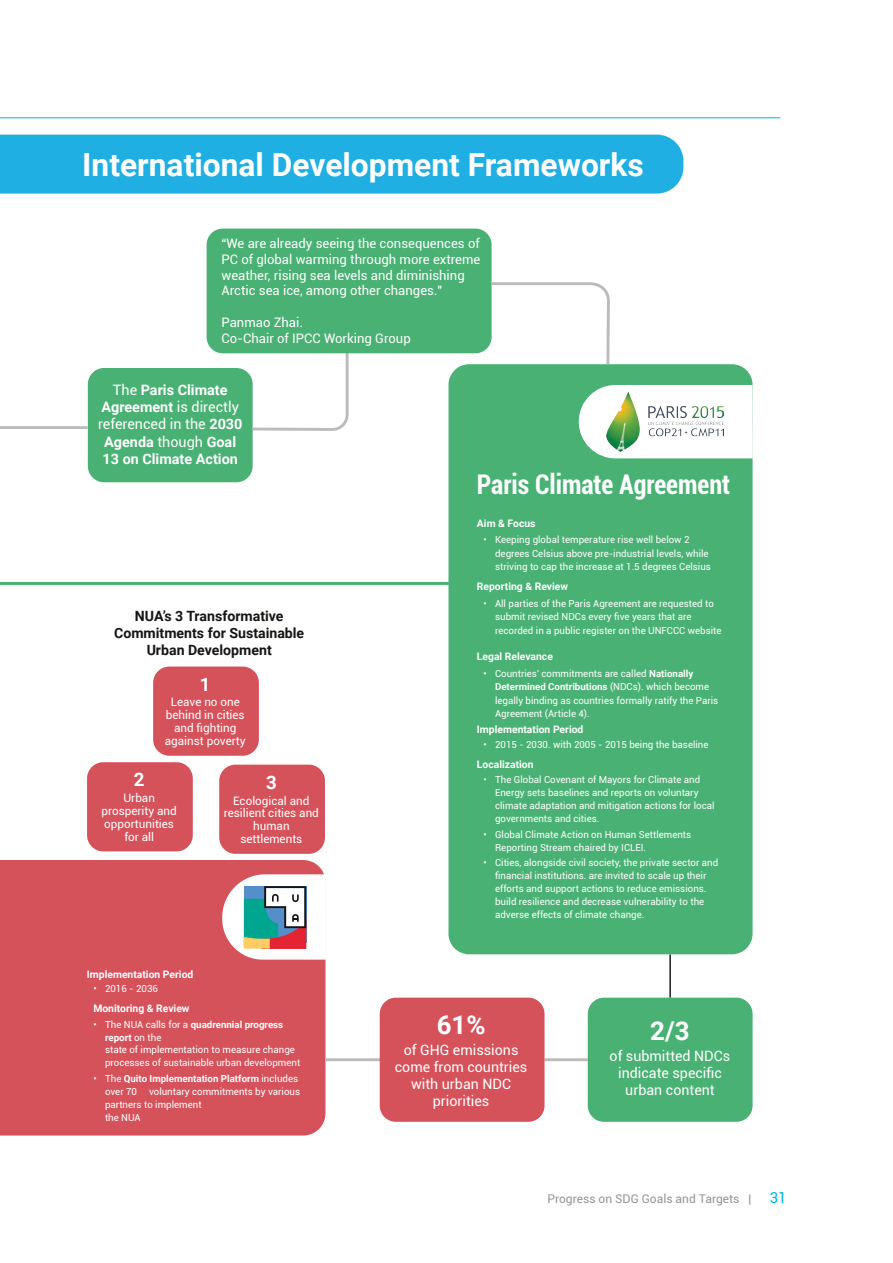
<style>
.page{position:relative;width:893px;height:1263px;background:#fff}
.page>*{position:absolute;margin:0;border:0;box-sizing:border-box;transform-origin:0 0}
.t1{font:700 31.8px "Roboto";color:#fff}
.t2{font:700 condensed 27.15px "Roboto";color:#fff;scale:.96 1}
.t3{font:700 25.95px "Roboto";color:#fff}
.t4{font:700 18.6px "Roboto";color:#fff}
.t5{font:700 14.4px/17.2px "Roboto";color:#fff;text-align:center}
.t6{font:14.25px/17.1px "Roboto";color:#fff;text-align:center}
.t7{font:700 14.1px/16.8px "Roboto";color:#151613;text-align:center}
.t8{font:13.05px/15.8px "Roboto";color:#fff}
.t9{font:12px "Roboto";color:#939598}
.t10{font:11.7px/12.9px "Roboto";color:#fff;text-align:center}
.t11{font:700 10.35px "Roboto";color:#fff}
.t12{font:9.75px/12.9px "Roboto";color:#fff}
.s1{font-weight:400}
.s2{font-weight:700}
.s3{font-size:15px;color:#00b2e3}
</style>
<div class="page">
<hr style="left:0;top:117px;width:780px;height:1px;background:#03b2e3">
<div style="left:0;top:135px;width:683px;height:59px;background:#1fafe3"></div>
<div style="left:88px;top:368px;width:165px;height:114px;background:#49b173;border-radius:16px"></div>
<svg style="left:249px;top:353px;width:101px;height:79px"></svg>
<hr style="left:0;top:426px;width:88px;height:3px;background:#bdbbba">
<div style="left:448px;top:364px;width:305px;height:590px;background:#49b173;border-radius:21px"></div>
<svg style="left:579px;top:385px;width:174px;height:73px;background:#ecf6f0"></svg>
<img style="left:607px;top:392px;width:116px;height:59px">
<div style="left:0;top:860px;width:325px;height:275px;background:#d5525b"></div>
<div style="left:207px;top:229px;width:285px;height:124px;background:#49b173;border-radius:16px"></div>
<svg style="left:488px;top:281px;width:123px;height:84px"></svg>
<hr style="left:544px;top:1058px;width:44px;height:3px;background:#bdbbba">
<hr style="left:325px;top:1058px;width:65px;height:3px;background:#bdbbba">
<hr style="left:669px;top:954px;width:2px;height:44px;background:#151613">
<div style="left:588px;top:998px;width:165px;height:124px;background:#49b173;border-radius:16px"></div>
<div style="left:380px;top:998px;width:164px;height:124px;background:#d5525b;border-radius:16px"></div>
<div style="left:153px;top:666px;width:106px;height:90px;background:#d5525b;border-radius:16px"></div>
<div style="left:87px;top:762px;width:106px;height:89px;background:#d5525b;border-radius:16px"></div>
<div style="left:219px;top:765px;width:106px;height:89px;background:#d5525b;border-radius:16px"></div>
<svg style="left:222px;top:874px;width:104px;height:121px"></svg>
<hr style="left:0;top:582px;width:449px;height:3px;background:#49b173">
<p class="t1" style="left:82px;top:142px;width:563px">International Development Frameworks</p>
<p class="t8" style="left:222px;top:235px;width:260px">“We are already seeing the consequences of PC of global warming through more extreme weather, rising sea levels and diminishing Arctic sea ice, among other changes."</p>
<p class="t8" style="left:222px;top:314px;width:191px">Panmao Zhai.<br>Co-Chair of IPCC Working Group</p>
<p class="t5" style="left:98px;top:380px;width:146px"><span class="s1">The</span> Paris Climate<br>Agreement <span class="s1">is directly referenced in the</span> 2030<br>Agenda <span class="s1">though</span> Goal<br>13 on Climate Action</p>
<p class="t7" style="left:114px;top:607px;width:192px">NUA’s 3 Transformative<br>Commitments for Sustainable<br>Urban Development</p>
<p class="t4" style="left:200px;top:671px;width:12px">1</p>
<p class="t10" style="left:165px;top:695px;width:82px">Leave no one behind in cities and fighting against poverty</p>
<p class="t4" style="left:134px;top:767px;width:12px">2</p>
<p class="t10" style="left:102px;top:791px;width:77px">Urban prosperity and opportunities for all</p>
<p class="t4" style="left:266px;top:769px;width:12px">3</p>
<p class="t10" style="left:224px;top:793px;width:97px">Ecological and resilient cities and human settlements</p>
<p class="t11" style="left:87px;top:967px;width:108px">Implementation Period</p>
<p class="t12" style="left:93px;top:982px;width:66px">• 2016 - 2036</p>
<p class="t11" style="left:93px;top:1001px;width:98px">Monitoring &amp; Review</p>
<p class="t12" style="left:105px;top:1017px;width:197px;text-indent:-12px">• The NUA calls for a <span class="s2">quadrennial progress report</span> on the<br>state of implementation to measure change processes of sustainable urban development</p>
<p class="t12" style="left:105px;top:1072px;width:197px;text-indent:-12px">• The <span class="s2">Quito Implementation Platform</span> includes over 70 voluntary commitments by various partners to implement<br>the NUA</p>
<p class="t2" style="left:477px;top:465px;width:265px">Paris Climate Agreement</p>
<p class="t11" style="left:477px;top:516px;width:60px">Aim &amp; Focus</p>
<p class="t12" style="left:495px;top:532px;width:217px;line-height:13.6px;text-indent:-12px">• Keeping global temperature rise well below 2 degrees Celsius above pre-industrial levels, while striving to cap the increase at 1.5 degrees Celsius</p>
<p class="t11" style="left:477px;top:579px;width:93px">Reporting &amp; Review</p>
<p class="t12" style="left:495px;top:596px;width:228px;line-height:13.6px;text-indent:-12px">• All parties of the Paris Agreement are requested to submit revised NDCs every five years that are recorded in a public register on the UNFCCC website</p>
<p class="t11" style="left:477px;top:649px;width:77px">Legal Relevance</p>
<p class="t12" style="left:495px;top:666px;width:225px;line-height:13.6px;text-indent:-12px">• Countries' commitments are called <span class="s2">Nationally Determined Contributions</span> (NDCs). which become legally binding as countries formally ratify the Paris Agreement (Article 4).</p>
<p class="t11" style="left:477px;top:722px;width:108px">Implementation Period</p>
<p class="t12" style="left:483px;top:738px;width:227px">• 2015 - 2030. with 2005 - 2015 being the baseline</p>
<p class="t11" style="left:477px;top:757px;width:58px">Localization</p>
<p class="t12" style="left:495px;top:773px;width:221px;text-indent:-12px">• The Global Covenant of Mayors for Climate and Energy sets baselines and reports on voluntary climate adaptation and mitigation actions for local governments and cities.</p>
<p class="t12" style="left:495px;top:827px;width:198px;text-indent:-12px">• Global Climate Action on Human Settlements<br>Reporting Stream chaired by ICLEI.</p>
<p class="t12" style="left:495px;top:856px;width:225px;text-indent:-12px">• Cities, alongside civil society, the private sector and financial institutions. are invited to scale up their efforts and support actions to reduce emissions. build resilience and decrease vulnerability to the adverse effects of climate change.</p>
<p class="t3" style="left:437px;top:1006px;width:50px">61%</p>
<p class="t6" style="left:395px;top:1041px;width:134px">of GHG emissions come from countries with urban NDC priorities</p>
<p class="t3" style="left:650px;top:1012px;width:41px">2/3</p>
<p class="t6" style="left:610px;top:1047px;width:122px">of submitted NDCs indicate specific urban content</p>
<p class="t9" style="left:547px;top:1190px;width:241px">Progress on SDG Goals and Targets | <span class="s3">31</span></p>
</div>
